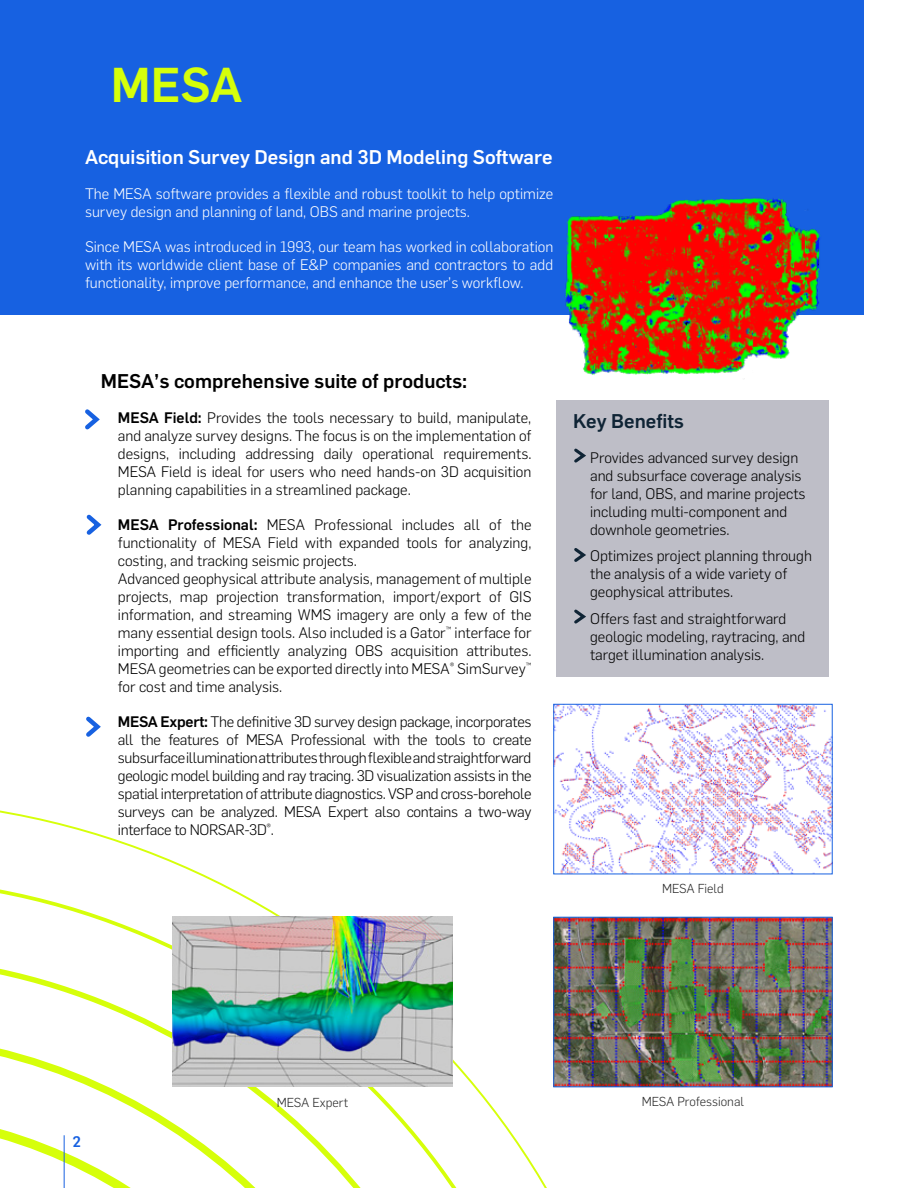
<style>
.page{position:relative;width:918px;height:1188px;background:#fff}
.page>*{position:absolute;margin:0;border:0;box-sizing:border-box;transform-origin:0 0}
.t1{font:500 48px "Flama";color:#d6ff0a}
.t2{font:500 19.5px "Flama";color:#fff}
.t3{font:500 19.5px "Flama";color:#000}
.t4{font:500 19.5px "Flama";color:#0f2435}
.t5{font:300 15px/18px "Flama";color:#000}
.t6{font:300 15px/18px "Flama";color:#fff}
.t7{font:500 15px "Flama";color:#1761e1}
.t8{font:300 12.75px "Flama";color:#2b2b2b}
.s1{font-weight:500}
</style>
<div class="page">
<svg style="left:269px;top:1100px;width:77px;height:80px"></svg>
<svg style="left:0;top:810px;width:269px;height:378px"></svg>
<div style="left:0;top:0;width:863px;height:315px;background:#1761e1"></div>
<hr style="left:64px;top:1135px;width:1px;height:53px;background:#1761e1">
<img style="left:173px;top:917px;width:279px;height:169px">
<img style="left:555px;top:919px;width:276px;height:166px">
<div style="left:553px;top:917px;width:280px;height:170px;border:1px solid #1761e1"></div>
<img style="left:555px;top:706px;width:276px;height:166px">
<div style="left:553px;top:704px;width:280px;height:170px;border:1px solid #1761e1"></div>
<div style="left:557px;top:400px;width:272px;height:277px;background:#bebec7"></div>
<svg style="left:574px;top:448px;width:12px;height:15px"></svg>
<svg style="left:574px;top:609px;width:12px;height:15px"></svg>
<svg style="left:574px;top:548px;width:12px;height:14px"></svg>
<svg style="left:85px;top:409px;width:15px;height:21px"></svg>
<svg style="left:86px;top:514px;width:16px;height:21px"></svg>
<svg style="left:86px;top:716px;width:15px;height:21px"></svg>
<img style="left:565px;top:198px;width:256px;height:181px">
<h1 class="t1" style="left:111px;top:49px;width:133px">MESA</h1>
<h2 class="t2" style="left:85px;top:143px;width:469px">Acquisition Survey Design and 3D Modeling Software</h2>
<p class="t6" style="left:85px;top:184px;width:470px">The MESA software provides a flexible and robust toolkit to help optimize survey design and planning of land, OBS and marine projects.</p>
<p class="t6" style="left:85px;top:237px;width:470px;text-align:justify">Since MESA was introduced in 1993, our team has worked in collaboration with its worldwide client base of E&amp;P companies and contractors to add functionality, improve performance, and enhance the user’s workflow.</p>
<h2 class="t3" style="left:101px;top:366px;width:368px">MESA’s comprehensive suite of products:</h2>
<p class="t5" style="left:118px;top:408px;width:415px;text-align:justify"><span class="s1">MESA Field:</span> Provides the tools necessary to build, manipulate, and analyze survey designs. The focus is on the implementation of designs, including addressing daily operational requirements.<br>MESA Field is ideal for users who need hands-on 3D acquisition planning capabilities in a streamlined package.</p>
<p class="t5" style="left:118px;top:515px;width:415px"><span class="s1">MESA Professional:</span> MESA Professional includes all of the functionality of MESA Field with expanded tools for analyzing, costing, and tracking seismic projects.<br>Advanced geophysical attribute analysis, management of multiple projects, map projection transformation, import/export of GIS information, and streaming WMS imagery are only a few of the many essential design tools. Also included is a Gator<sup>™</sup> interface for importing and efficiently analyzing OBS acquisition attributes.<br>MESA geometries can be exported directly into MESA<sup>®</sup> SimSurvey<sup>™ </sup>for cost and time analysis.</p>
<p class="t5" style="left:118px;top:712px;width:415px;text-align:justify"><span class="s1">MESA Expert:</span> The definitive 3D survey design package, incorporates all the features of MESA Professional with the tools to create subsurface illumination attributes through flexible and straightforward geologic model building and ray tracing. 3D visualization assists in the spatial interpretation of attribute diagnostics. VSP and cross-borehole surveys can be analyzed. MESA Expert also contains a two-way interface to NORSAR-3D<sup>®</sup>.</p>
<h2 class="t4" style="left:573px;top:406px;width:113px">Key Benefits</h2>
<p class="t5" style="left:590px;top:448px;width:217px">Provides advanced survey design and subsurface coverage analysis for land, OBS, and marine projects including multi-component and downhole geometries.</p>
<p class="t5" style="left:590px;top:546px;width:223px">Optimizes project planning through the analysis of a wide variety of geophysical attributes.</p>
<p class="t5" style="left:590px;top:609px;width:217px">Offers fast and straightforward geologic modeling, raytracing, and target illumination analysis.</p>
<p class="t8" style="left:662px;top:879px;width:63px">MESA Field</p>
<p class="t7" style="left:73px;top:1131px;width:10px">2</p>
<p class="t8" style="left:277px;top:1093px;width:73px">MESA Expert</p>
<p class="t8" style="left:642px;top:1092px;width:104px">MESA Professional</p>
</div>
